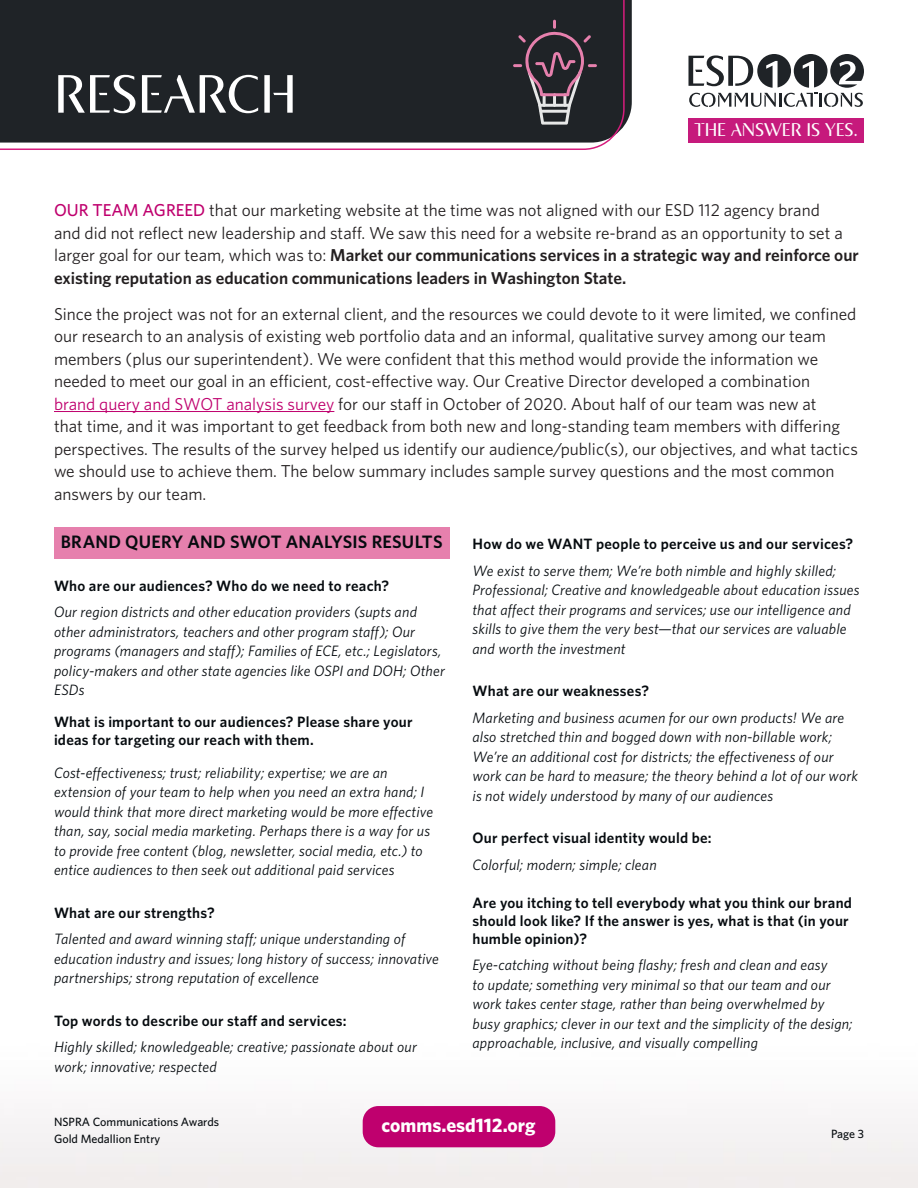
<style>
.page{position:relative;width:918px;height:1188px;background:#fff}
.page>*{position:absolute;margin:0;border:0;box-sizing:border-box;transform-origin:0 0}
.t1{font:57px "Bath Spa New Roman Title";color:#fff}
.t2{font:700 19.65px "Whitney";color:#fff}
.t3{font:19.5px "Bath Spa New Roman Title";color:#fff}
.t4{font:600 18px "Whitney";letter-spacing:.01em;color:#060b0f}
.t5{font:17.25px/22.5px "Whitney";color:#231f20}
.t6{font:italic 15px/19.5px "Whitney";letter-spacing:.015em;color:#060b0f}
.t7{font:600 15px/18px "Whitney";letter-spacing:.015em;color:#060b0f}
.t8{font:500 12px/16.5px "Whitney";color:#060b0f}
.s1{font-weight:500;color:#bf006e}
.s2{font-weight:600}
.s3{color:#bf006e}
</style>
<div class="page">
<div style="left:0;top:1106px;width:918px;height:82px;background:#f2f0f1"></div>
<svg style="left:688px;top:54px;width:176px;height:53px"></svg>
<div style="left:688px;top:118px;width:176px;height:25px;background:#c61a7c"></div>
<div style="left:363px;top:1106px;width:192px;height:41px;background:#bf006e;border-radius:16px"></div>
<div style="left:0;top:0;width:625px;height:150px;background:#1f2327"></div>
<svg style="left:513px;top:20px;width:84px;height:105px;background:#403941"></svg>
<hr style="left:54px;top:411px;width:280px;height:1px;background:#bf006e">
<div style="left:54px;top:527px;width:395px;height:32px;background:#e680ad"></div>
<h1 class="t1" style="left:54px;top:67px;width:244px">RESEARCH</h1>
<h3 class="t3" style="left:694px;top:120px;width:165px">THE ANSWER IS YES.</h3>
<p class="t5" style="left:54px;top:199px;width:806px"><span class="s1">OUR TEAM AGREED</span> that our marketing website at the time was not aligned with our ESD 112 agency brand<br>and did not reflect new leadership and staff. We saw this need for a website re-brand as an opportunity to set a larger goal for our team, which was to: <span class="s2">Market our communications services in a strategic way and reinforce our existing reputation as education communications leaders in Washington State.</span></p>
<p class="t5" style="left:54px;top:302px;width:805px">Since the project was not for an external client, and the resources we could devote to it were limited, we confined our research to an analysis of existing web portfolio data and an informal, qualitative survey among our team members (plus our superintendent). We were confident that this method would provide the information we needed to meet our goal in an efficient, cost-effective way. Our Creative Director developed a combination<br><span class="s3">brand query and SWOT analysis survey</span> for our staff in October of 2020. About half of our team was new at<br>that time, and it was important to get feedback from both new and long-standing team members with differing perspectives. The results of the survey helped us identify our audience/public(s), our objectives, and what tactics we should use to achieve them. The below summary includes sample survey questions and the most common answers by our team.</p>
<p class="t4" style="left:61px;top:530px;width:383px">BRAND QUERY AND SWOT ANALYSIS RESULTS</p>
<p class="t7" style="left:54px;top:577px;width:337px">Who are our audiences? Who do we need to reach?</p>
<p class="t6" style="left:54px;top:602px;width:392px">Our region districts and other education providers (supts and other administrators, teachers and other program staff); Our programs (managers and staff); Families of ECE, etc.; Legislators, policy-makers and other state agencies like OSPI and DOH; Other ESDs</p>
<p class="t7" style="left:54px;top:712px;width:360px">What is important to our audiences? Please share your ideas for targeting our reach with them.</p>
<p class="t6" style="left:54px;top:763px;width:381px">Cost-effectiveness; trust; reliability; expertise; we are an extension of your team to help when you need an extra hand; I would think that more direct marketing would be more effective than, say, social media marketing. Perhaps there is a way for us to provide free content (blog, newsletter, social media, etc.) to entice audiences to then seek out additional paid services</p>
<p class="t7" style="left:54px;top:904px;width:162px">What are our strengths?</p>
<p class="t6" style="left:54px;top:929px;width:386px">Talented and award winning staff; unique understanding of education industry and issues; long history of success; innovative partnerships; strong reputation of excellence</p>
<p class="t7" style="left:54px;top:1012px;width:294px">Top words to describe our staff and services:</p>
<p class="t6" style="left:54px;top:1037px;width:364px">Highly skilled; knowledgeable; creative; passionate about our work; innovative; respected</p>
<p class="t7" style="left:472px;top:535px;width:382px">How do we WANT people to perceive us and our services?</p>
<p class="t6" style="left:472px;top:560px;width:389px">We exist to serve them; We’re both nimble and highly skilled; Professional; Creative and knowledgeable about education issues that affect their programs and services; use our intelligence and skills to give them the very best—that our services are valuable and worth the investment</p>
<p class="t7" style="left:472px;top:682px;width:178px">What are our weaknesses?</p>
<p class="t6" style="left:472px;top:707px;width:387px">Marketing and business acumen for our own products! We are also stretched thin and bogged down with non-billable work; We’re an additional cost for districts; the effectiveness of our work can be hard to measure; the theory behind a lot of our work is not widely understood by many of our audiences</p>
<p class="t7" style="left:472px;top:829px;width:241px">Our perfect visual identity would be:</p>
<p class="t6" style="left:472px;top:854px;width:186px">Colorful; modern; simple; clean</p>
<p class="t7" style="left:472px;top:893px;width:381px">Are you itching to tell everybody what you think our brand should look like? If the answer is yes, what is that (in your humble opinion)?</p>
<p class="t6" style="left:472px;top:955px;width:382px">Eye-catching without being flashy; fresh and clean and easy<br>to update; something very minimal so that our team and our work takes center stage, rather than being overwhelmed by busy graphics; clever in our text and the simplicity of the design; approachable, inclusive, and visually compelling</p>
<p class="t8" style="left:54px;top:1114px;width:167px">NSPRA Communications Awards<br>Gold Medallion Entry</p>
<h2 class="t2" style="left:382px;top:1112px;width:156px">comms.esd112.org</h2>
<p class="t8" style="left:831px;top:1125px;width:34px">Page 3</p>
</div>
